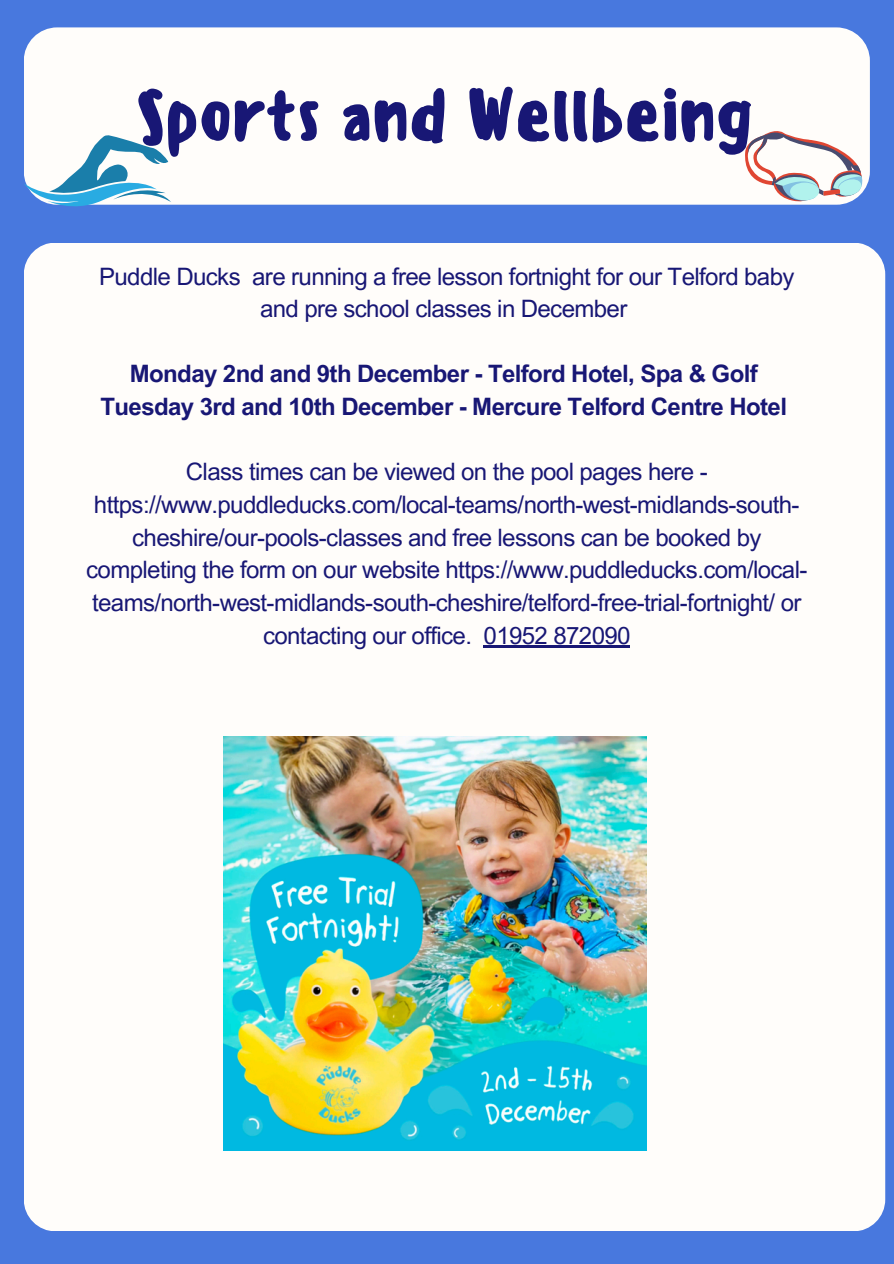
<style>
.page{position:relative;width:894px;height:1264px;background:#fff}
.page>*{position:absolute;margin:0;border:0;box-sizing:border-box;transform-origin:0 0}
.t1{font:500 71.25px "Sensei";letter-spacing:-.025em;color:#181775}
.t2{font:24px/32.7px "Arial MT Pro";letter-spacing:-.025em;color:#181775;text-align:center}
.t3{font:700 24px/32.7px "Arial MT Pro";letter-spacing:-.025em;color:#181775;text-align:center}
</style>
<div class="page">
<div style="left:0;top:0;width:893px;height:1263px;background:#4878de"></div>
<div style="left:24px;top:242px;width:861px;height:988px;background:#fffdfa;border-radius:32px"></div>
<div style="left:24px;top:27px;width:845px;height:178px;background:#fffdfa;border-radius:33px"></div>
<img style="left:223px;top:737px;width:423px;height:412px">
<svg style="left:24px;top:135px;width:147px;height:72px"></svg>
<svg style="left:745px;top:131px;width:119px;height:73px"></svg>
<hr style="left:483px;top:645px;width:146px;height:3px;background:#181775">
<h2 class="t1" style="left:135px;top:73px;width:621px">Sports and Wellbeing</h2>
<h1 class="t2" style="left:99px;top:263px;width:696px">Puddle Ducks are running a free lesson fortnight for our Telford baby and pre school classes in December</h1>
<p class="t3" style="left:100px;top:360px;width:687px">Monday 2nd and 9th December - Telford Hotel, Spa &amp; Golf<br>Tuesday 3rd and 10th December - Mercure Telford Centre Hotel</p>
<p class="t2" style="left:86px;top:458px;width:722px">Class times can be viewed on the pool pages here - https://www.puddleducks.com/local-teams/north-west-midlands-south&shy;cheshire/our-pools-classes and free lessons can be booked by completing the form on our website https://www.puddleducks.com/local&shy;teams/north-west-midlands-south-cheshire/telford-free-trial-fortnight/ or contacting our office. 01952 872090</p>
</div>
